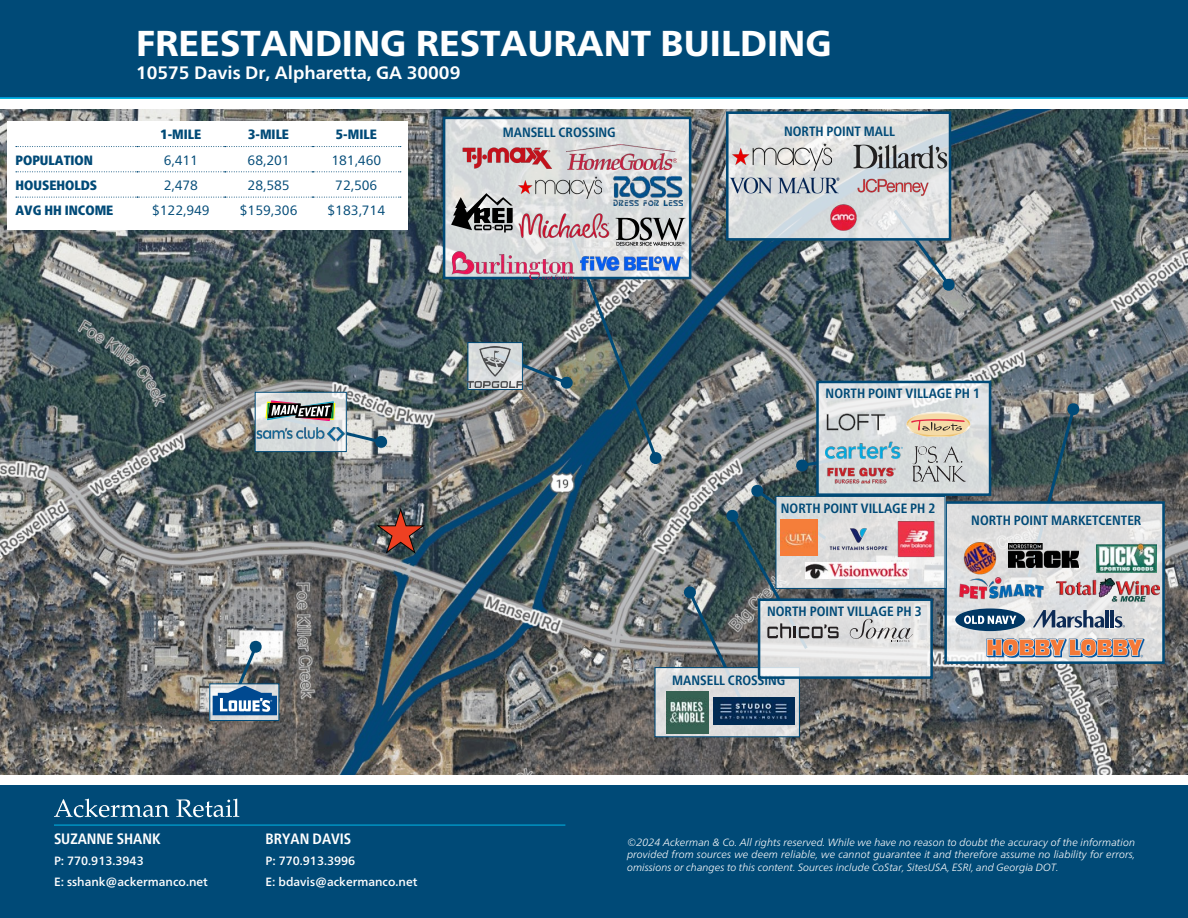
<style>
.page{position:relative;width:1188px;height:918px;background:#fff}
.page>*{position:absolute;margin:0;border:0;box-sizing:border-box;transform-origin:0 0}
.t1{font:800 36px "Frutiger Neue LT";color:#fff}
.t2{font:700 18px "Frutiger Neue LT";color:#fff}
.t3{font:condensed 18px "Frutiger Neue LT";letter-spacing:.02em;color:#fff}
.t4{font:700 condensed 15px "Frutiger Neue LT";color:#fff}
.TEXT_-_Other_Center_Name_-_Blue_Cond_Bol{font:700 condensed 13.5px "Frutiger Neue LT";color:#004a77}
.DEMO_-_Details{font:13.5px "Frutiger Neue LT";color:#004a77}
.DEMO_-_Header{font:900 condensed 13.5px "Frutiger Neue LT";color:#004a77}
.t5{font:500 12px/21px "Frutiger Neue LT";color:#fff}
.t6{font:italic 300 10.5px/12.6px "Frutiger Neue LT";color:#fff;text-align:justify}
</style>
<div class="page">
<img style="left:0;top:98px;width:1188px;height:677px">
<svg style="left:891px;top:206px;width:64px;height:85px;background:#8d9599"></svg>
<svg style="left:730px;top:115px;width:217px;height:122px;background:#dcdfe0"></svg>
<div style="left:726px;top:111px;width:225px;height:130px;border:3px solid #004a77"></div>
<img style="left:732px;top:144px;width:100px;height:26px">
<img style="left:849px;top:144px;width:102px;height:26px">
<img style="left:729px;top:178px;width:111px;height:16px">
<img style="left:852px;top:176px;width:84px;height:20px">
<img style="left:819px;top:200px;width:49px;height:35px">
<svg style="left:1025px;top:403px;width:55px;height:98px;background:#485a5c"></svg>
<svg style="left:948px;top:505px;width:213px;height:155px;background:#dddede"></svg>
<div style="left:944px;top:501px;width:221px;height:163px;border:3px solid #004a77"></div>
<svg style="left:955px;top:608px;width:70px;height:23px;background:#587a97"></svg>
<hr style="left:1105px;top:610px;width:4px;height:17px;background:#0c2a55">
<hr style="left:1110px;top:610px;width:4px;height:17px;background:#0c2a55">
<svg style="left:1033px;top:610px;width:71px;height:18px"></svg>
<svg style="left:1115px;top:616px;width:10px;height:12px"></svg>
<img style="left:955px;top:577px;width:92px;height:23px">
<img style="left:1057px;top:578px;width:102px;height:24px">
<img style="left:987px;top:639px;width:158px;height:19px">
<img style="left:1097px;top:544px;width:59px;height:28px">
<img style="left:1009px;top:544px;width:70px;height:24px">
<img style="left:961px;top:538px;width:39px;height:39px">
<svg style="left:656px;top:669px;width:142px;height:66px;background:#dadbdb"></svg>
<div style="left:654px;top:667px;width:146px;height:70px;border:1px solid #004a77"></div>
<img style="left:666px;top:692px;width:42px;height:42px">
<img style="left:714px;top:716px;width:80px;height:9px">
<svg style="left:795px;top:452px;width:21px;height:20px"></svg>
<svg style="left:839px;top:498px;width:104px;height:89px;background:#e1e1e1"></svg>
<div style="left:776px;top:496px;width:169px;height:93px;border:1px solid #004a77"></div>
<img style="left:839px;top:562px;width:69px;height:16px">
<img style="left:839px;top:521px;width:51px;height:32px">
<img style="left:890px;top:518px;width:47px;height:42px">
<svg style="left:820px;top:385px;width:167px;height:107px;background:#dde0e0"></svg>
<div style="left:816px;top:381px;width:175px;height:115px;border:3px solid #004a77"></div>
<svg style="left:839px;top:602px;width:90px;height:73px;background:#e4e4e3"></svg>
<div style="left:758px;top:598px;width:175px;height:81px;border:3px solid #004a77"></div>
<img style="left:826px;top:411px;width:61px;height:22px">
<img style="left:826px;top:441px;width:77px;height:18px">
<img style="left:826px;top:467px;width:70px;height:18px">
<img style="left:906px;top:412px;width:64px;height:25px">
<div style="left:908px;top:414px;width:61px;height:22px;background:#f5dba7;border-radius:50%"></div>
<svg style="left:911px;top:419px;width:54px;height:12px"></svg>
<img style="left:913px;top:447px;width:52px;height:34px">
<svg style="left:683px;top:484px;width:156px;height:232px;background:#878e90"></svg>
<svg style="left:849px;top:619px;width:64px;height:23px"></svg>
<svg style="left:447px;top:121px;width:240px;height:154px;background:#dbdddd"></svg>
<div style="left:443px;top:117px;width:248px;height:162px;border:3px solid #004a77"></div>
<img style="left:462px;top:146px;width:92px;height:23px">
<img style="left:567px;top:145px;width:109px;height:24px">
<img style="left:518px;top:177px;width:83px;height:16px">
<img style="left:613px;top:177px;width:69px;height:16px">
<img style="left:451px;top:193px;width:234px;height:272px">
<svg style="left:257px;top:394px;width:88px;height:56px"></svg>
<div style="left:255px;top:392px;width:92px;height:60px;border:1px solid #004a77"></div>
<img style="left:255px;top:428px;width:11px;height:20px">
<img style="left:266px;top:400px;width:122px;height:48px">
<svg style="left:470px;top:344px;width:51px;height:44px"></svg>
<div style="left:468px;top:342px;width:55px;height:48px;border:1px solid #004a77"></div>
<img style="left:468px;top:347px;width:55px;height:40px">
<svg style="left:211px;top:685px;width:66px;height:34px"></svg>
<div style="left:209px;top:683px;width:70px;height:38px;border:1px solid #004a77"></div>
<svg style="left:213px;top:640px;width:64px;height:75px"></svg>
<svg style="left:377px;top:508px;width:47px;height:45px;background:#78534e"></svg>
<div style="left:8px;top:121px;width:400px;height:109px;background:#fff"></div>
<svg style="left:16px;top:146px;width:385px;height:1px"></svg>
<svg style="left:16px;top:171px;width:385px;height:1px"></svg>
<svg style="left:16px;top:197px;width:385px;height:1px"></svg>
<div style="left:0;top:0;width:1188px;height:97px;background:#004a77"></div>
<hr style="left:0;top:97px;width:1188px;height:1px;background:#0095d9">
<div style="left:0;top:784px;width:1188px;height:134px;background:#004a77"></div>
<svg style="left:54px;top:799px;width:115px;height:18px"></svg>
<svg style="left:176px;top:799px;width:63px;height:18px"></svg>
<hr style="left:54px;top:825px;width:511px;height:1px;background:#00b5e6">
<div style="left:0;top:99px;width:1188px;height:9px;background:#fff"></div>
<h1 class="t1" style="left:136px;top:22px;width:697px">FREESTANDING RESTAURANT BUILDING</h1>
<h2 class="t2" style="left:136px;top:62px;width:326px">10575 Davis Dr, Alpharetta, GA 30009</h2>
<p class="DEMO_-_Header" style="left:160px;top:126px;width:42px">1-MILE</p>
<p class="DEMO_-_Header" style="left:248px;top:127px;width:42px">3-MILE</p>
<p class="DEMO_-_Header" style="left:336px;top:127px;width:42px">5-MILE</p>
<p class="TEXT_-_Other_Center_Name_-_Blue_Cond_Bol" style="left:503px;top:124px;width:115px">MANSELL CROSSING</p>
<p class="DEMO_-_Header" style="left:16px;top:152px;width:79px">POPULATION</p>
<p class="DEMO_-_Details" style="left:164px;top:152px;width:36px">6,411</p>
<p class="DEMO_-_Details" style="left:248px;top:152px;width:44px">68,201</p>
<p class="DEMO_-_Details" style="left:331px;top:152px;width:51px">181,460</p>
<p class="DEMO_-_Header" style="left:16px;top:177px;width:83px">HOUSEHOLDS</p>
<p class="DEMO_-_Details" style="left:164px;top:177px;width:36px">2,478</p>
<p class="DEMO_-_Details" style="left:248px;top:177px;width:44px">28,585</p>
<p class="DEMO_-_Details" style="left:335px;top:177px;width:44px">72,506</p>
<p class="DEMO_-_Header" style="left:16px;top:203px;width:99px">AVG HH INCOME</p>
<p class="DEMO_-_Details" style="left:152px;top:202px;width:59px">$122,949</p>
<p class="DEMO_-_Details" style="left:240px;top:202px;width:59px">$159,306</p>
<p class="DEMO_-_Details" style="left:328px;top:202px;width:59px">$183,714</p>
<p class="TEXT_-_Other_Center_Name_-_Blue_Cond_Bol" style="left:784px;top:123px;width:112px">NORTH POINT MALL</p>
<p class="TEXT_-_Other_Center_Name_-_Blue_Cond_Bol" style="left:826px;top:386px;width:156px">NORTH POINT VILLAGE PH 1</p>
<p class="TEXT_-_Other_Center_Name_-_Blue_Cond_Bol" style="left:781px;top:501px;width:156px">NORTH POINT VILLAGE PH 2</p>
<p class="TEXT_-_Other_Center_Name_-_Blue_Cond_Bol" style="left:767px;top:604px;width:156px">NORTH POINT VILLAGE PH 3</p>
<p class="TEXT_-_Other_Center_Name_-_Blue_Cond_Bol" style="left:672px;top:673px;width:115px">MANSELL CROSSING</p>
<p class="TEXT_-_Other_Center_Name_-_Blue_Cond_Bol" style="left:971px;top:512px;width:172px">NORTH POINT MARKETCENTER</p>
<h3 class="t4" style="left:54px;top:830px;width:108px">SUZANNE SHANK</h3>
<p class="t5" style="left:54px;top:851px;width:155px">P: 770.913.3943<br>E: sshank@ackermanco.net</p>
<h3 class="t4" style="left:248px;top:830px;width:87px">BRYAN DAVIS</h3>
<p class="t5" style="left:248px;top:851px;width:153px">P: 770.913.3996<br>E: bdavis@ackermanco.net</p>
<h2 class="t3" style="left:827px;top:864px;width:232px">A DIVISION OF ACKERMAN &amp; CO</h2>
<h3 class="t4" style="left:266px;top:830px;width:87px">BRYAN DAVIS</h3>
<p class="t5" style="left:266px;top:851px;width:153px">P: 770.913.3996<br>E: bdavis@ackermanco.net</p>
<p class="t6" style="left:627px;top:836px;width:510px">©2024 Ackerman &amp; Co. All rights reserved. While we have no reason to doubt the accuracy of the information provided from sources we deem reliable, we cannot guarantee it and therefore assume no liability for errors, omissions or changes to this content. Sources include CoStar, SitesUSA, ESRI, and Georgia DOT.</p>
</div>
